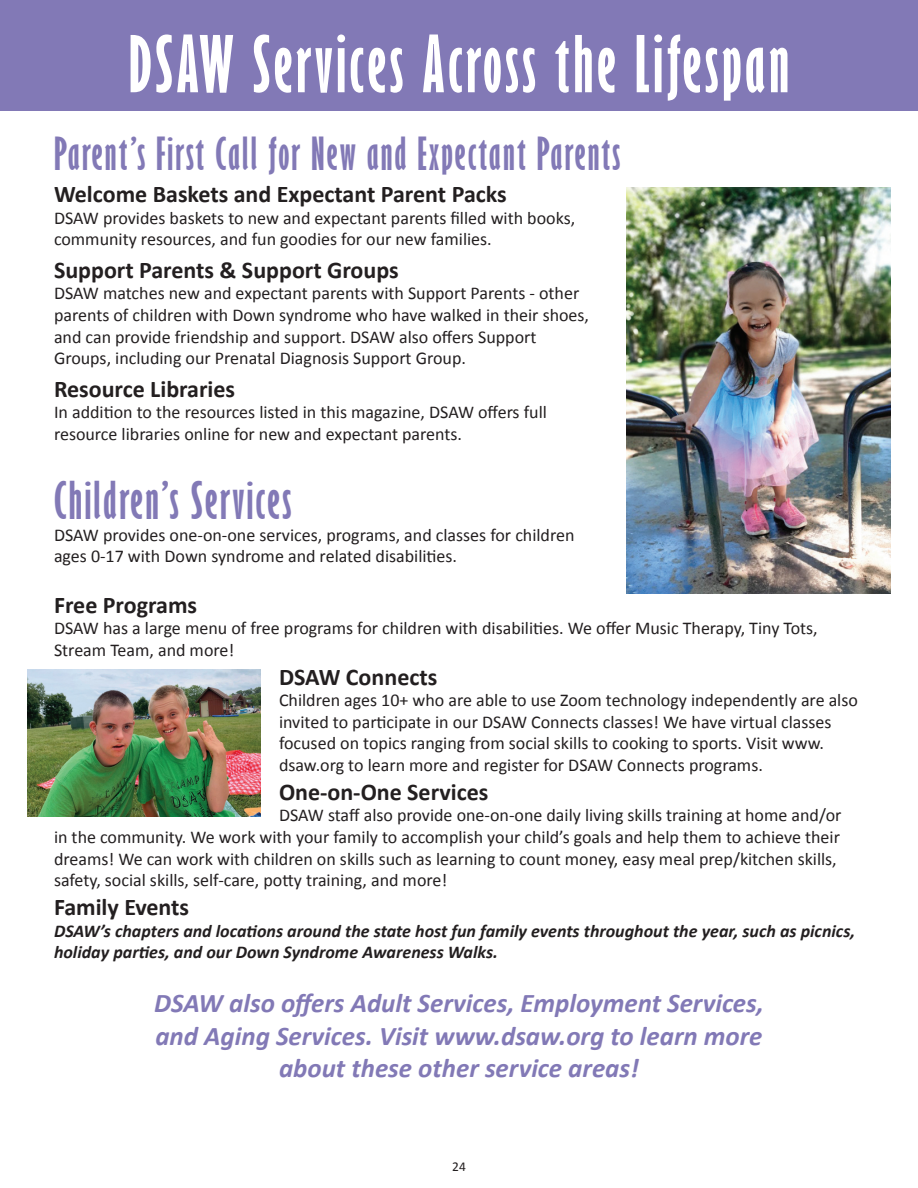
<style>
.page{position:relative;width:918px;height:1188px;background:#fff}
.page>*{position:absolute;margin:0;border:0;box-sizing:border-box;transform-origin:0 0}
.t1{font:700 extra-condensed 72px "Gill Sans";letter-spacing:.05em;color:#fff}
.t2{font:700 extra-condensed 48px "Gill Sans";letter-spacing:.05em;color:#8279b6}
.t3{font:700 extra-condensed 42px "Gill Sans";letter-spacing:.05em;color:#8279b6}
.t4{font:italic 700 27px/32.4px "Calibri";color:#8279b6;text-align:center}
.t5{font:700 24px "Calibri";color:#231f20}
.t6{font:18px/21.6px "Calibri";color:#231f20}
.t7{font:italic 700 18px/21.6px "Calibri";color:#231f20}
.t8{font:13.5px "Calibri";color:#231f20}
</style>
<div class="page">
<div style="left:0;top:0;width:918px;height:111px;background:#8279b6"></div>
<img style="left:626px;top:188px;width:265px;height:406px">
<img style="left:27px;top:670px;width:234px;height:147px">
<p class="t1" style="left:129px;top:20px;width:662px">DSAW Services Across the Lifespan</p>
<p class="t3" style="left:54px;top:128px;width:568px">Parent’s First Call for New and Expectant Parents</p>
<p class="t5" style="left:54px;top:179px;width:454px">Welcome Baskets and Expectant Parent Packs</p>
<p class="t6" style="left:54px;top:206px;width:523px">DSAW provides baskets to new and expectant parents filled with books, community resources, and fun goodies for our new families.</p>
<p class="t5" style="left:54px;top:255px;width:346px">Support Parents &amp; Support Groups</p>
<p class="t6" style="left:54px;top:282px;width:537px">DSAW matches new and expectant parents with Support Parents - other parents of children with Down syndrome who have walked in their shoes, and can provide friendship and support. DSAW also offers Support Groups, including our Prenatal Diagnosis Support Group.</p>
<p class="t5" style="left:54px;top:374px;width:183px">Resource Libraries</p>
<p class="t6" style="left:54px;top:401px;width:494px">In addition to the resources listed in this magazine, DSAW offers full resource libraries online for new and expectant parents.</p>
<p class="t2" style="left:54px;top:471px;width:239px">Children’s Services</p>
<p class="t6" style="left:54px;top:523px;width:522px">DSAW provides one-on-one services, programs, and classes for children ages 0-17 with Down syndrome and related disabilities.</p>
<p class="t5" style="left:54px;top:590px;width:145px">Free Programs</p>
<p class="t6" style="left:54px;top:617px;width:765px">DSAW has a large menu of free programs for children with disabilities. We offer Music Therapy, Tiny Tots,<br>Stream Team, and more!</p>
<p class="t5" style="left:279px;top:662px;width:160px">DSAW Connects</p>
<p class="t6" style="left:279px;top:689px;width:580px">Children ages 10+ who are able to use Zoom technology independently are also invited to participate in our DSAW Connects classes! We have virtual classes focused on topics ranging from social skills to cooking to sports. Visit www. dsaw.org to learn more and register for DSAW Connects programs.</p>
<p class="t5" style="left:279px;top:777px;width:211px">One-on-One Services</p>
<p class="t6" style="left:54px;top:804px;width:789px;text-indent:225px">DSAW staff also provide one-on-one daily living skills training at home and/or in the community. We work with your family to accomplish your child’s goals and help them to achieve their dreams! We can work with children on skills such as learning to count money, easy meal prep/kitchen skills, safety, social skills, self-care, potty training, and more!</p>
<p class="t5" style="left:54px;top:892px;width:137px">Family Events</p>
<p class="t7" style="left:54px;top:919px;width:803px">DSAW’s chapters and locations around the state host fun family events throughout the year, such as picnics, holiday parties, and our Down Syndrome Awareness Walks.</p>
<p class="t4" style="left:154px;top:986px;width:611px">DSAW also offers Adult Services, Employment Services, and Aging Services. Visit www.dsaw.org to learn more about these other service areas!</p>
<p class="t8" style="left:452px;top:1158px;width:15px">24</p>
</div>
